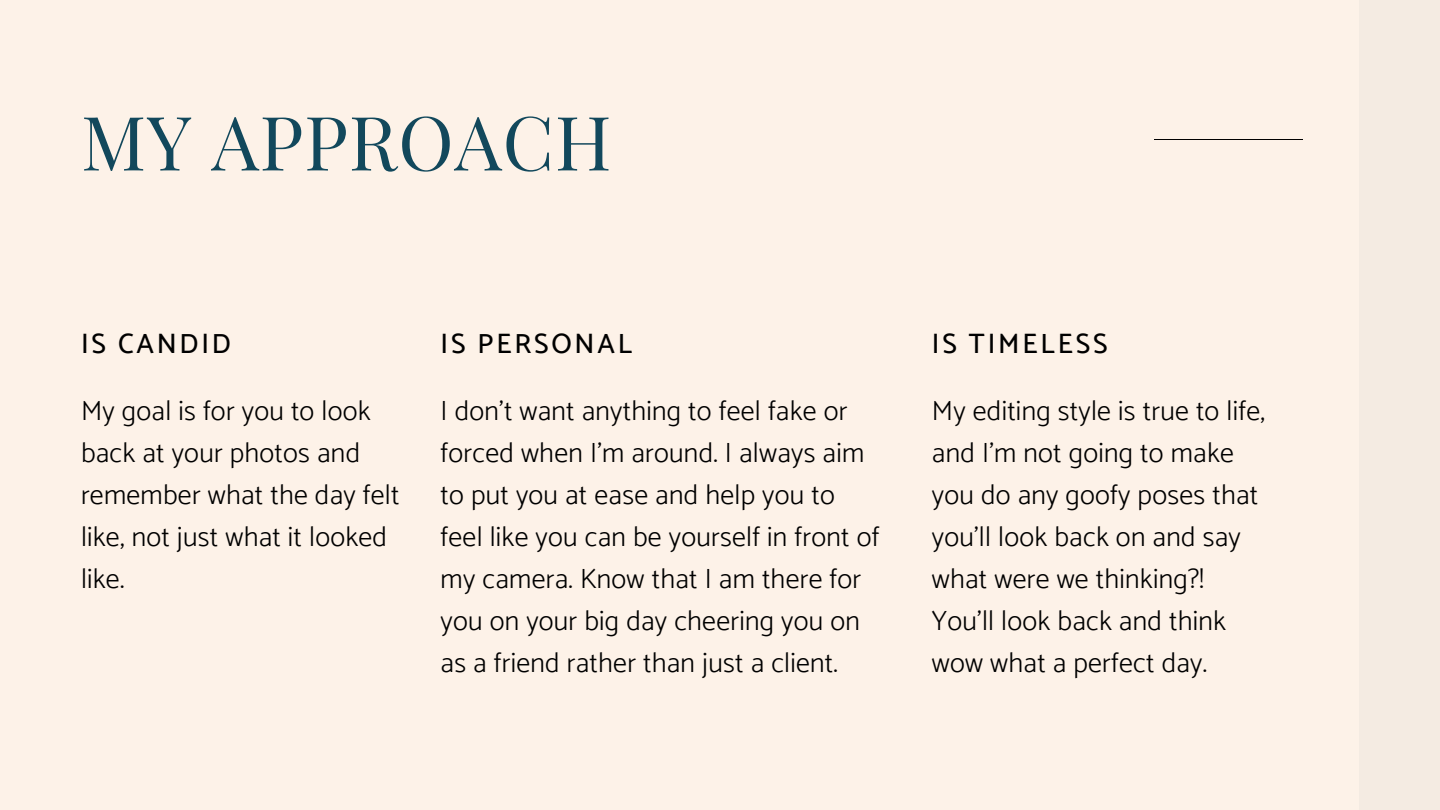
<style>
.page{position:relative;width:1440px;height:810px;background:#fdf2e8}
.page>*{position:absolute;margin:0;border:0;box-sizing:border-box;transform-origin:0 0}
.t1{font:75px "Playfair Display";letter-spacing:.01em;color:#12485c}
.t2{font:300 28px/42px "Catamaran";letter-spacing:.01em;color:#000}
.t3{font:500 28px "Catamaran";letter-spacing:.1em;color:#000}
</style>
<div class="page">
<div style="left:1359px;top:0;width:81px;height:810px;background:#f4ebe2"></div>
<hr style="left:1155px;top:139px;width:148px;height:1px;background:#000">
<h1 class="t1" style="left:81px;top:89px;width:532px">MY APPROACH</h1>
<p class="t3" style="left:81px;top:327px;width:151px">IS CANDID</p>
<p class="t2" style="left:81px;top:389px;width:320px">My goal is for you to look back at your photos and remember what the day felt like, not just what it looked like.</p>
<p class="t3" style="left:441px;top:327px;width:193px">IS PERSONAL</p>
<p class="t2" style="left:441px;top:389px;width:440px">I don't want anything to feel fake or forced when I'm around. I always aim to put you at ease and help you to feel like you can be yourself in front of my camera. Know that I am there for you on your big day cheering you on as a friend rather than just a client.</p>
<p class="t3" style="left:932px;top:327px;width:177px">IS TIMELESS</p>
<p class="t2" style="left:932px;top:389px;width:335px">My editing style is true to life, and I'm not going to make you do any goofy poses that you'll look back on and say what were we thinking?!<br>You'll look back and think wow what a perfect day.</p>
</div>
